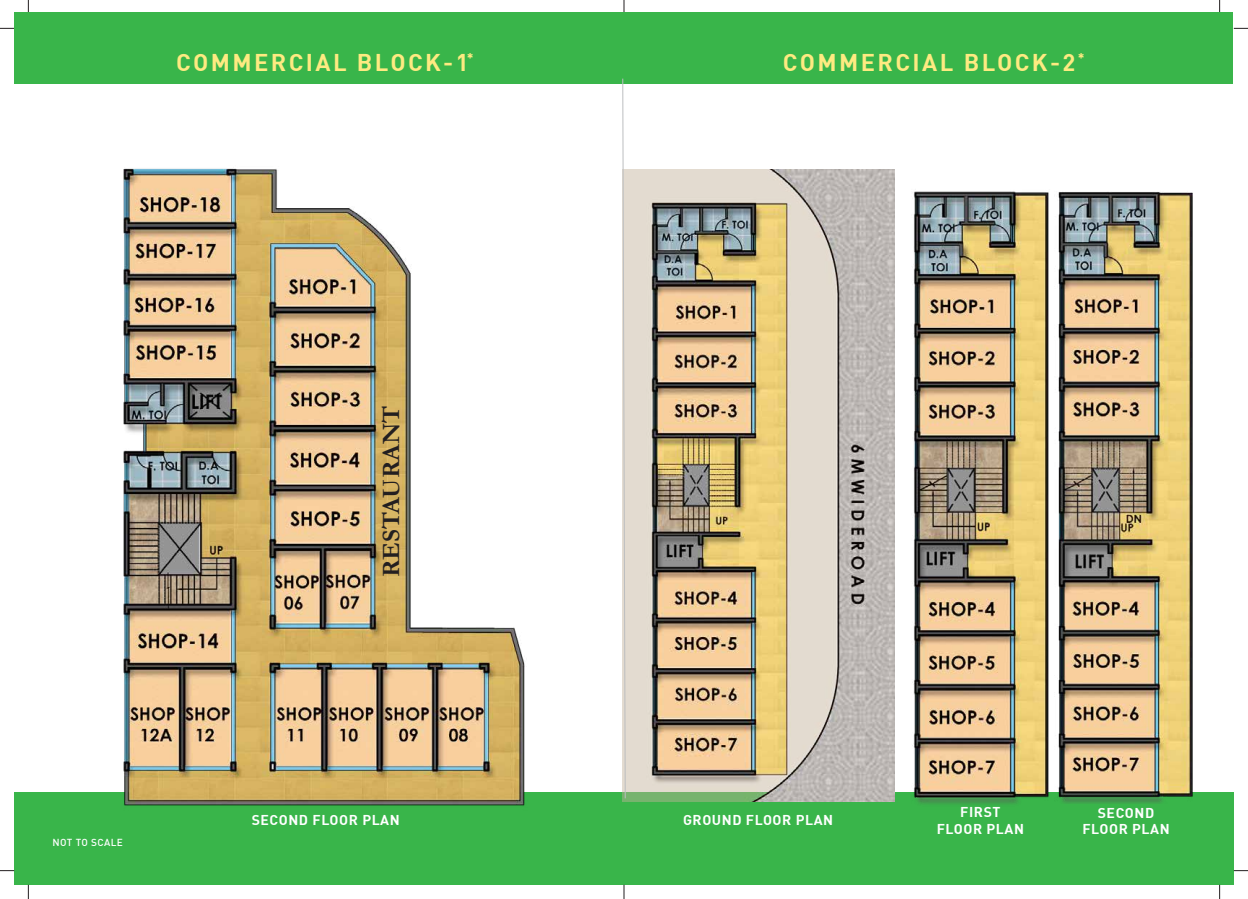
<style>
.page{position:relative;width:1248px;height:899px;background:#fff}
.page>*{position:absolute;margin:0;border:0;box-sizing:border-box;transform-origin:0 0}
.t1{font:700 25.1px "Garamond";color:#231f20}
.t2{font:700 23.7px "DIN";letter-spacing:.1em;color:#feea81}
.t3{font:700 14px/16.8px "DIN";letter-spacing:.04em;color:#fff;text-align:center}
.t4{font:500 10px "DIN";letter-spacing:.04em;color:#fff}
</style>
<div class="page">
<div style="left:14px;top:792px;width:1219px;height:92px;background:#39b54a"></div>
<svg style="left:0;top:870px;width:14px;height:1px"></svg>
<svg style="left:28px;top:0;width:1px;height:13px"></svg>
<svg style="left:623px;top:0;width:1px;height:13px"></svg>
<svg style="left:1219px;top:0;width:1px;height:13px"></svg>
<svg style="left:28px;top:884px;width:1px;height:15px"></svg>
<svg style="left:623px;top:884px;width:1px;height:15px"></svg>
<svg style="left:1219px;top:884px;width:1px;height:15px"></svg>
<svg style="left:0;top:28px;width:14px;height:1px"></svg>
<svg style="left:1233px;top:28px;width:14px;height:1px"></svg>
<svg style="left:1233px;top:870px;width:14px;height:1px"></svg>
<div style="left:623px;top:13px;width:609px;height:71px;background:#39b54a"></div>
<div style="left:14px;top:13px;width:610px;height:71px;background:#39b54a"></div>
<img style="left:622px;top:169px;width:271px;height:632px">
<img style="left:912px;top:191px;width:137px;height:613px">
<img style="left:1058px;top:191px;width:135px;height:612px">
<img style="left:123px;top:168px;width:402px;height:638px">
<svg style="left:622px;top:78px;width:3px;height:721px;background:#d7d4cd"></svg>
<h2 class="t2" style="left:176px;top:47px;width:299px">COMMERCIAL BLOCK-1<sup>*</sup></h2>
<h2 class="t2" style="left:782px;top:47px;width:303px">COMMERCIAL BLOCK-2<sup>*</sup></h2>
<p class="t4" style="left:53px;top:836px;width:72px">NOT TO SCALE</p>
<h1 class="t1" style="left:374px;top:577px;width:173px;rotate:-90deg">RESTAURANT</h1>
<p class="t3" style="left:252px;top:810px;width:149px">SECOND FLOOR PLAN</p>
<p class="t3" style="left:683px;top:810px;width:152px">GROUND FLOOR PLAN</p>
<p class="t3" style="left:936px;top:803px;width:89px">FIRST<br>FLOOR PLAN</p>
<p class="t3" style="left:1082px;top:803px;width:89px">SECOND<br>FLOOR PLAN</p>
</div>
